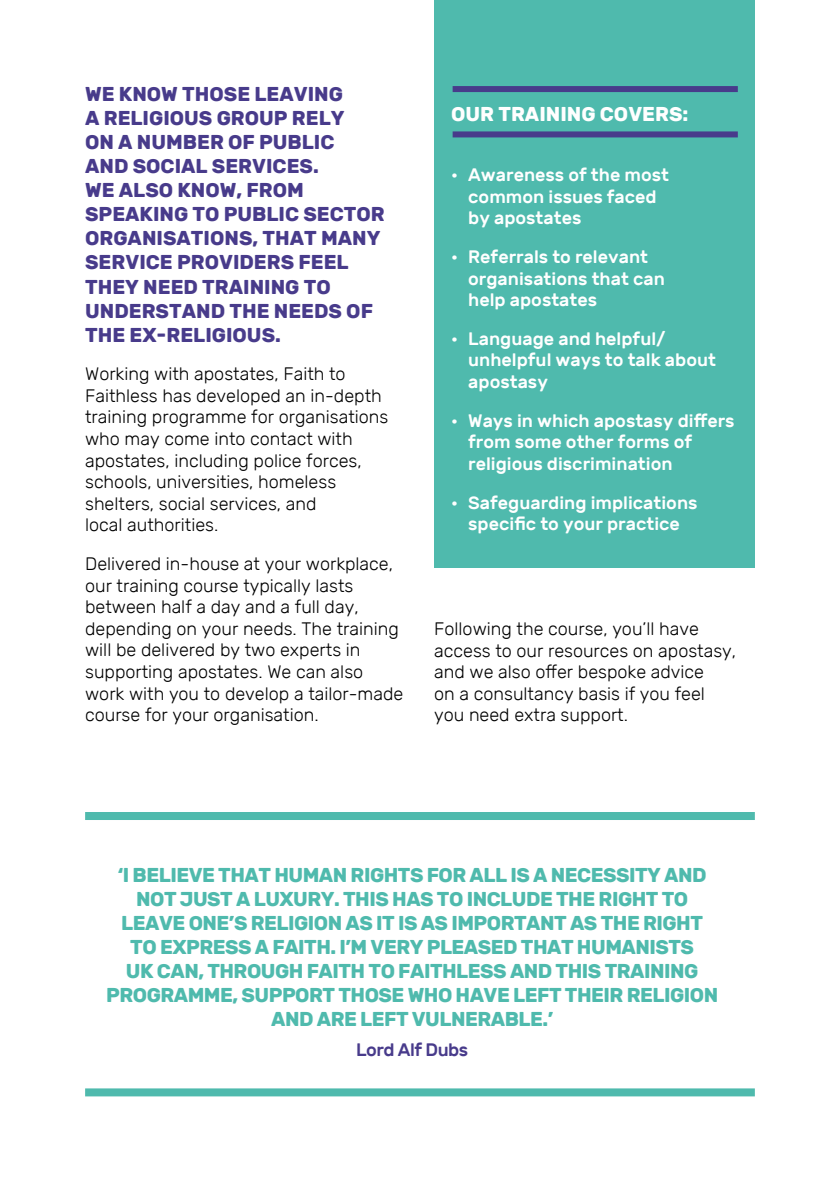
<style>
.page{position:relative;width:840px;height:1191px;background:#fff}
.page>*{position:absolute;margin:0;border:0;box-sizing:border-box;transform-origin:0 0}
.t1{font:700 20px/24px "Rubik";letter-spacing:-.025em;color:#4fbaad;text-align:center}
.t2{font:700 20px/24px "Rubik";color:#483b8b}
.t3{font:700 20px "Rubik";color:#fff}
.t4{font:300 18px/21.6px "Rubik";color:#000}
.t5{font:500 18px/21.6px "Rubik";color:#fff}
.t6{font:500 18px "Rubik";letter-spacing:-.025em;color:#483b8b}
</style>
<div class="page">
<div style="left:434px;top:0;width:320px;height:567px;background:#4fbaad"></div>
<div style="left:85px;top:1088px;width:669px;height:8px;background:#4fbaad"></div>
<div style="left:85px;top:812px;width:669px;height:8px;background:#4fbaad"></div>
<div style="left:452px;top:86px;width:285px;height:6px;background:#483b8b"></div>
<div style="left:452px;top:131px;width:285px;height:6px;background:#483b8b"></div>
<p class="t2" style="left:85px;top:83px;width:301px">WE KNOW THOSE LEAVING<br>A RELIGIOUS GROUP RELY<br>ON A NUMBER OF PUBLIC<br>AND SOCIAL SERVICES.<br>WE ALSO KNOW, FROM<br>SPEAKING TO PUBLIC SECTOR<br>ORGANISATIONS, THAT MANY<br>SERVICE PROVIDERS FEEL<br>THEY NEED TRAINING TO<br>UNDERSTAND THE NEEDS OF<br>THE EX-RELIGIOUS.</p>
<p class="t4" style="left:85px;top:363px;width:304px">Working with apostates, Faith to<br>Faithless has developed an in-depth training programme for organisations who may come into contact with apostates, including police forces, schools, universities, homeless shelters, social services, and<br>local authorities.</p>
<p class="t4" style="left:85px;top:553px;width:319px">Delivered in-house at your workplace, our training course typically lasts between half a day and a full day, depending on your needs. The training will be delivered by two experts in supporting apostates. We can also work with you to develop a tailor-made course for your organisation.</p>
<p class="t3" style="left:451px;top:102px;width:239px">OUR TRAINING COVERS:</p>
<p class="t5" style="left:468px;top:164px;width:202px;text-indent:-17px">• Awareness of the most common issues faced by apostates</p>
<p class="t5" style="left:468px;top:246px;width:198px;text-indent:-17px">• Referrals to relevant organisations that can help apostates</p>
<p class="t5" style="left:468px;top:328px;width:249px;text-indent:-17px">• Language and helpful/ unhelpful ways to talk about apostasy</p>
<p class="t5" style="left:468px;top:410px;width:268px;text-indent:-17px">• Ways in which apostasy differs from some other forms of religious discrimination</p>
<p class="t5" style="left:451px;top:492px;width:248px;text-align:center">• Safeguarding implications specific to your practice</p>
<p class="t4" style="left:434px;top:618px;width:303px">Following the course, you’ll have access to our resources on apostasy, and we also offer bespoke advice<br>on a consultancy basis if you feel you need extra support.</p>
<p class="t1" style="left:106px;top:863px;width:613px">‘I BELIEVE THAT HUMAN RIGHTS FOR ALL IS A NECESSITY AND NOT JUST A LUXURY. THIS HAS TO INCLUDE THE RIGHT TO LEAVE ONE’S RELIGION AS IT IS AS IMPORTANT AS THE RIGHT TO EXPRESS A FAITH. I’M VERY PLEASED THAT HUMANISTS<br>UK CAN, THROUGH FAITH TO FAITHLESS AND THIS TRAINING PROGRAMME, SUPPORT THOSE WHO HAVE LEFT THEIR RELIGION AND ARE LEFT VULNERABLE.’</p>
<p class="t6" style="left:356px;top:1040px;width:114px">Lord Alf Dubs</p>
</div>
